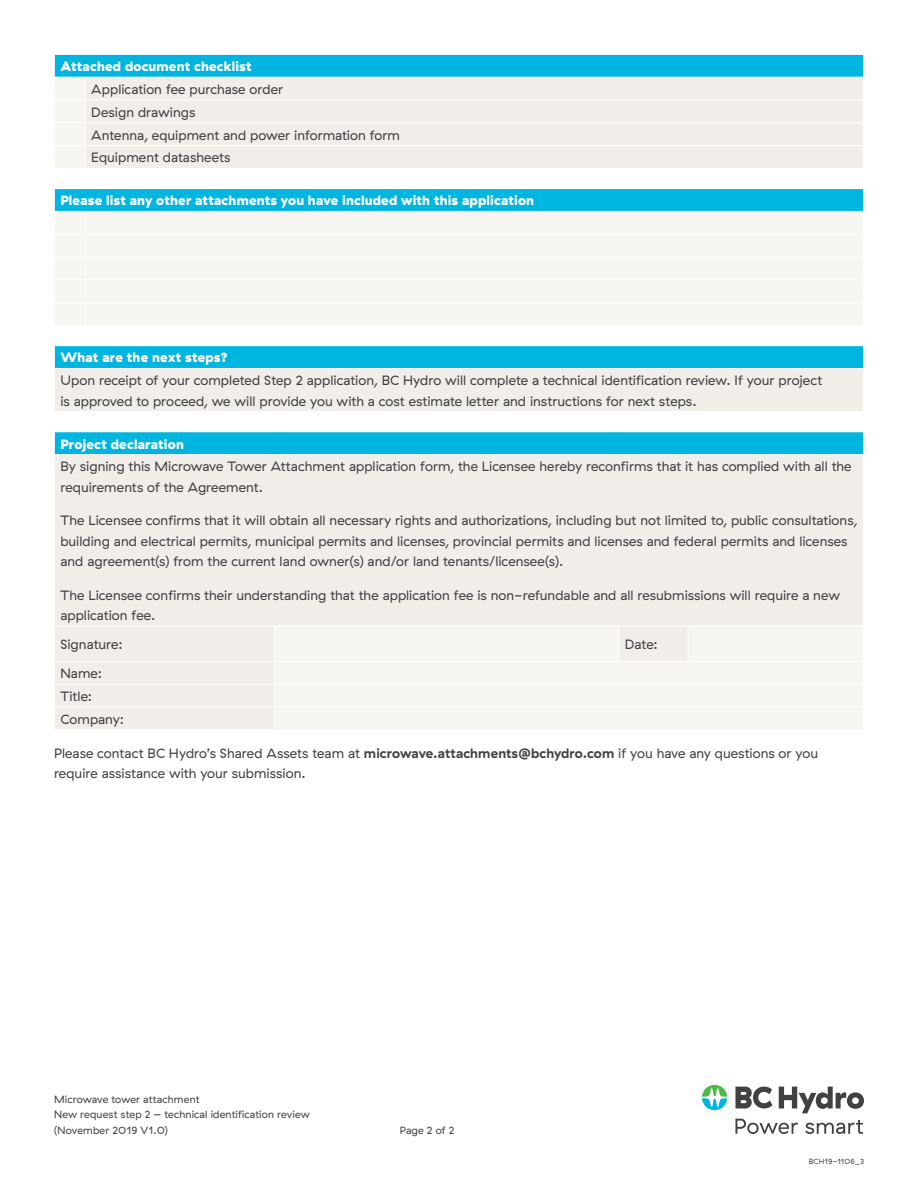
<style>
.page{position:relative;width:918px;height:1188px;background:#fff}
.page>*{position:absolute;margin:0;border:0;box-sizing:border-box;transform-origin:0 0}
.t1{font:13.5px/20.2px "GT Haptik";color:#414042}
.t2{font:900 13.5px "GT Haptik";letter-spacing:.01em;color:#fff}
.t3{font:10.5px/15.8px "GT Haptik";letter-spacing:.01em;color:#414042}
.t4{font:7.5px "GT Haptik";letter-spacing:.02em;color:#414042}
.s1{font-weight:700}
</style>
<div class="page">
<svg style="left:702px;top:1085px;width:25px;height:25px"></svg>
<svg style="left:735px;top:1087px;width:37px;height:21px"></svg>
<svg style="left:779px;top:1087px;width:85px;height:26px"></svg>
<svg style="left:735px;top:1119px;width:63px;height:15px"></svg>
<svg style="left:805px;top:1120px;width:58px;height:14px"></svg>
<div style="left:54px;top:54px;width:810px;height:23px;background:#00b5df"></div>
<div style="left:86px;top:78px;width:777px;height:90px;background:#f1ede9"></div>
<svg style="left:54px;top:55px;width:32px;height:113px"></svg>
<svg style="left:863px;top:55px;width:1px;height:22px"></svg>
<hr style="left:54px;top:54px;width:31px;height:1px;background:#fff">
<hr style="left:85px;top:54px;width:779px;height:1px;background:#fff">
<hr style="left:54px;top:77px;width:31px;height:1px;background:#fff">
<hr style="left:85px;top:77px;width:779px;height:1px;background:#fff">
<hr style="left:54px;top:100px;width:31px;height:1px;background:#fff">
<hr style="left:85px;top:100px;width:779px;height:1px;background:#fff">
<hr style="left:54px;top:122px;width:31px;height:1px;background:#fff">
<hr style="left:85px;top:122px;width:779px;height:1px;background:#fff">
<hr style="left:54px;top:145px;width:31px;height:1px;background:#fff">
<hr style="left:85px;top:145px;width:779px;height:1px;background:#fff">
<div style="left:54px;top:189px;width:810px;height:22px;background:#00b5df"></div>
<div style="left:55px;top:212px;width:808px;height:113px;background:#f7f5f2"></div>
<svg style="left:54px;top:189px;width:1px;height:22px"></svg>
<svg style="left:85px;top:212px;width:1px;height:113px"></svg>
<svg style="left:863px;top:189px;width:1px;height:22px"></svg>
<hr style="left:54px;top:234px;width:31px;height:1px;background:#fff">
<hr style="left:85px;top:234px;width:779px;height:1px;background:#fff">
<hr style="left:54px;top:257px;width:31px;height:1px;background:#fff">
<hr style="left:85px;top:257px;width:779px;height:1px;background:#fff">
<hr style="left:54px;top:279px;width:31px;height:1px;background:#fff">
<hr style="left:85px;top:279px;width:779px;height:1px;background:#fff">
<hr style="left:54px;top:302px;width:31px;height:1px;background:#fff">
<hr style="left:85px;top:302px;width:779px;height:1px;background:#fff">
<div style="left:54px;top:346px;width:810px;height:22px;background:#00b5df"></div>
<div style="left:54px;top:368px;width:810px;height:44px;background:#f1ede9"></div>
<svg style="left:54px;top:346px;width:1px;height:22px"></svg>
<svg style="left:863px;top:346px;width:1px;height:22px"></svg>
<hr style="left:54px;top:369px;width:1px;height:42px;background:#fff">
<hr style="left:863px;top:369px;width:1px;height:42px;background:#fff">
<hr style="left:54px;top:368px;width:810px;height:1px;background:#fff">
<hr style="left:54px;top:411px;width:810px;height:1px;background:#fff">
<div style="left:54px;top:432px;width:810px;height:23px;background:#00b5df"></div>
<div style="left:55px;top:455px;width:808px;height:274px;background:#f1ede9"></div>
<div style="left:275px;top:626px;width:588px;height:103px;background:#f7f5f2"></div>
<svg style="left:54px;top:432px;width:1px;height:22px"></svg>
<svg style="left:863px;top:432px;width:1px;height:22px"></svg>
<hr style="left:274px;top:626px;width:1px;height:35px;background:#fff">
<hr style="left:618px;top:626px;width:1px;height:35px;background:#fff">
<hr style="left:688px;top:626px;width:1px;height:35px;background:#fff">
<svg style="left:274px;top:662px;width:1px;height:67px"></svg>
<hr style="left:54px;top:454px;width:221px;height:1px;background:#fff">
<hr style="left:275px;top:454px;width:344px;height:1px;background:#fff">
<hr style="left:619px;top:454px;width:69px;height:1px;background:#fff">
<hr style="left:688px;top:454px;width:176px;height:1px;background:#fff">
<hr style="left:54px;top:625px;width:221px;height:1px;background:#fff">
<hr style="left:275px;top:625px;width:344px;height:1px;background:#fff">
<hr style="left:619px;top:625px;width:69px;height:1px;background:#fff">
<hr style="left:688px;top:625px;width:176px;height:1px;background:#fff">
<hr style="left:54px;top:661px;width:221px;height:1px;background:#fff">
<hr style="left:275px;top:661px;width:344px;height:1px;background:#fff">
<hr style="left:619px;top:661px;width:69px;height:1px;background:#fff">
<hr style="left:688px;top:661px;width:176px;height:1px;background:#fff">
<hr style="left:54px;top:684px;width:221px;height:1px;background:#fff">
<hr style="left:275px;top:684px;width:344px;height:1px;background:#fff">
<hr style="left:619px;top:684px;width:69px;height:1px;background:#fff">
<hr style="left:688px;top:684px;width:176px;height:1px;background:#fff">
<hr style="left:54px;top:707px;width:221px;height:1px;background:#fff">
<hr style="left:275px;top:707px;width:344px;height:1px;background:#fff">
<hr style="left:619px;top:707px;width:69px;height:1px;background:#fff">
<hr style="left:688px;top:707px;width:176px;height:1px;background:#fff">
<p class="t2" style="left:60px;top:58px;width:193px">Attached document checklist</p>
<p class="t1" style="left:91px;top:78px;width:310px;line-height:22.8px">Application fee purchase order<br>Design drawings<br>Antenna, equipment and power information form<br>Equipment datasheets</p>
<p class="t2" style="left:60px;top:192px;width:475px">Please list any other attachments you have included with this application</p>
<p class="t2" style="left:60px;top:349px;width:169px">What are the next steps?</p>
<p class="t1" style="left:60px;top:371px;width:763px">Upon receipt of your completed Step 2 application, BC Hydro will complete a technical identification review. If your project is approved to proceed, we will provide you with a cost estimate letter and instructions for next steps.</p>
<p class="t2" style="left:60px;top:435px;width:125px">Project declaration</p>
<p class="t1" style="left:60px;top:457px;width:793px">By signing this Microwave Tower Attachment application form, the Licensee hereby reconfirms that it has complied with all the requirements of the Agreement.</p>
<p class="t1" style="left:60px;top:511px;width:798px">The Licensee confirms that it will obtain all necessary rights and authorizations, including but not limited to, public consultations, building and electrical permits, municipal permits and licenses, provincial permits and licenses and federal permits and licenses and agreement(s) from the current land owner(s) and/or land tenants/licensee(s).</p>
<p class="t1" style="left:60px;top:585px;width:781px">The Licensee confirms their understanding that the application fee is non-refundable and all resubmissions will require a new application fee.</p>
<p class="t1" style="left:60px;top:634px;width:64px">Signature:</p>
<p class="t1" style="left:625px;top:634px;width:35px">Date:</p>
<p class="t1" style="left:60px;top:662px;width:65px;line-height:22.8px">Name:<br>Title:<br>Company:</p>
<p class="t1" style="left:54px;top:743px;width:766px">Please contact BC Hydro’s Shared Assets team at <span class="s1">microwave.attachments@bchydro.com</span> if you have any questions or you require assistance with your submission.</p>
<p class="t3" style="left:54px;top:1091px;width:257px">Microwave tower attachment<br>New request step 2 – technical identification review (November 2019 V1.0)</p>
<p class="t3" style="left:400px;top:1123px;width:56px">Page 2 of 2</p>
<p class="t4" style="left:809px;top:1157px;width:57px">BCH19-1106_3</p>
</div>
